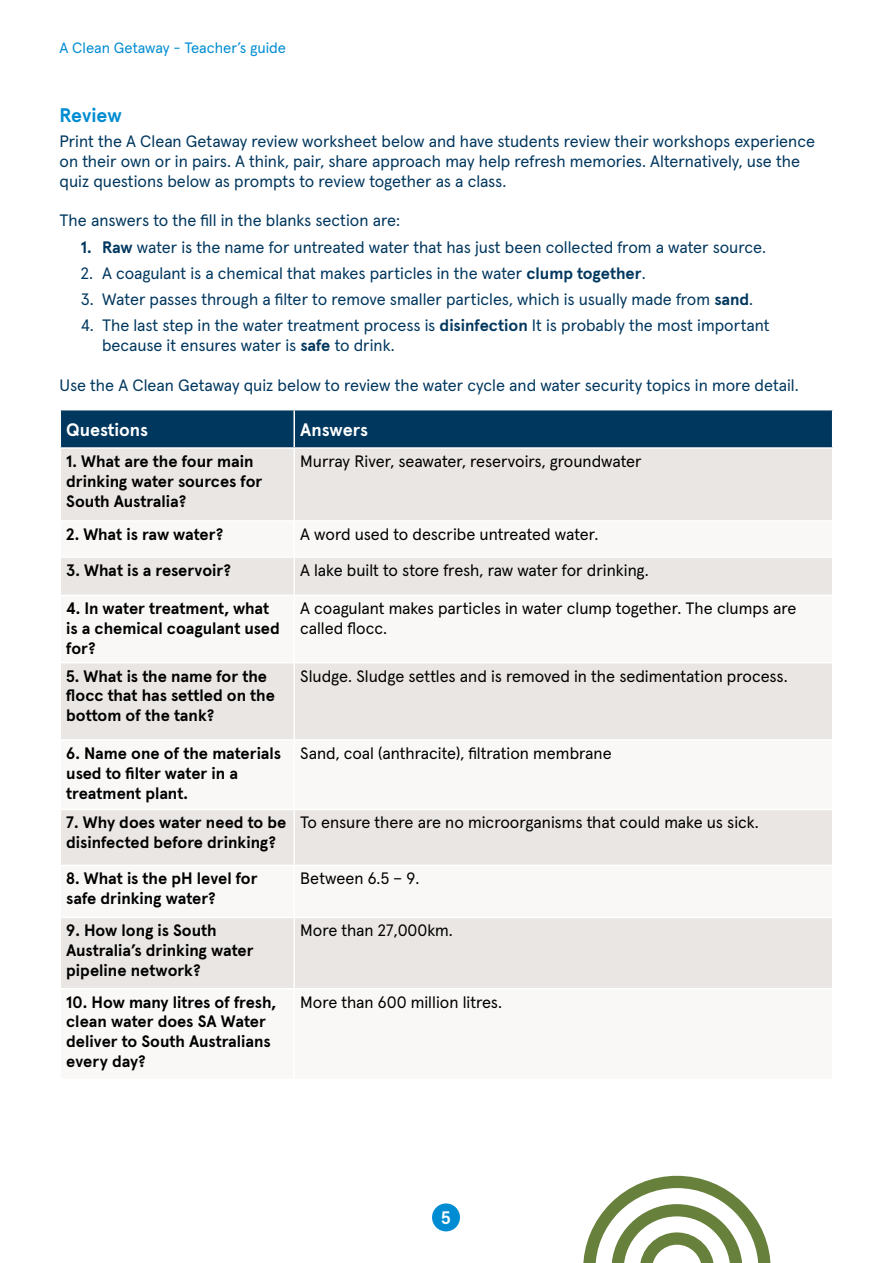
<style>
.page{position:relative;width:893px;height:1263px;background:#fff}
.page>*{position:absolute;margin:0;border:0;box-sizing:border-box;transform-origin:0 0}
.t1{font:700 19.5px "Apercu";letter-spacing:-.005em;color:#008cd2}
.t2{font:700 18px "Apercu";letter-spacing:-.005em;color:#fff}
.t3{font:16.5px/19.8px "Apercu";color:#00375e}
.t4{font:700 16.5px/19.8px "Apercu";letter-spacing:-.005em;color:#000}
.t5{font:16.5px/19.8px "Apercu";color:#000}
.t6{font:15px "Apercu";color:#008cd2}
.s1{font-weight:700}
</style>
<div class="page">
<div style="left:432px;top:1203px;width:28px;height:28px;background:#008cd2;border-radius:50%"></div>
<div style="left:61px;top:410px;width:771px;height:37px;background:#00375e"></div>
<div style="left:61px;top:449px;width:771px;height:71px;background:#eae6e3"></div>
<svg style="left:61px;top:558px;width:771px;height:430px;fill:#eae6e3"></svg>
<hr style="left:293px;top:410px;width:2px;height:37px;background:#fff">
<hr style="left:293px;top:449px;width:2px;height:71px;background:#fff">
<hr style="left:293px;top:558px;width:2px;height:37px;background:#fff">
<hr style="left:60px;top:595px;width:234px;height:1px;background:#fff">
<hr style="left:294px;top:595px;width:539px;height:1px;background:#fff">
<hr style="left:293px;top:596px;width:2px;height:66px;background:#fff">
<hr style="left:60px;top:662px;width:234px;height:1px;background:#fff">
<hr style="left:294px;top:662px;width:539px;height:1px;background:#fff">
<hr style="left:293px;top:663px;width:2px;height:76px;background:#fff">
<hr style="left:60px;top:739px;width:234px;height:2px;background:#fff">
<hr style="left:294px;top:739px;width:539px;height:2px;background:#fff">
<hr style="left:293px;top:741px;width:2px;height:68px;background:#fff">
<hr style="left:60px;top:809px;width:234px;height:1px;background:#fff">
<hr style="left:294px;top:809px;width:539px;height:1px;background:#fff">
<hr style="left:293px;top:810px;width:2px;height:55px;background:#fff">
<hr style="left:60px;top:865px;width:234px;height:1px;background:#fff">
<hr style="left:294px;top:865px;width:539px;height:1px;background:#fff">
<hr style="left:293px;top:866px;width:2px;height:51px;background:#fff">
<hr style="left:60px;top:917px;width:234px;height:1px;background:#fff">
<hr style="left:294px;top:917px;width:539px;height:1px;background:#fff">
<hr style="left:293px;top:918px;width:2px;height:70px;background:#fff">
<svg style="left:583px;top:1176px;width:188px;height:87px"></svg>
<p class="t6" style="left:60px;top:36px;width:228px">A Clean Getaway - Teacher’s guide</p>
<p class="t1" style="left:60px;top:100px;width:64px">Review</p>
<p class="t3" style="left:60px;top:130px;width:757px">Print the A Clean Getaway review worksheet below and have students review their workshops experience on their own or in pairs. A think, pair, share approach may help refresh memories. Alternatively, use the quiz questions below as prompts to review together as a class.</p>
<p class="t3" style="left:60px;top:209px;width:342px">The answers to the fill in the blanks section are:</p>
<p class="t3" style="left:81px;top:235px;width:687px"><span class="s1">1. Raw</span> water is the name for untreated water that has just been collected from a water source.</p>
<p class="t3" style="left:81px;top:262px;width:566px">2. A coagulant is a chemical that makes particles in the water <span class="s1">clump together</span>.</p>
<p class="t3" style="left:81px;top:288px;width:674px">3. Water passes through a filter to remove smaller particles, which is usually made from <span class="s1">sand</span>.</p>
<p class="t3" style="left:102px;top:314px;width:669px;text-indent:-21px">4. The last step in the water treatment process is <span class="s1">disinfection</span> It is probably the most important because it ensures water is <span class="s1">safe</span> to drink.</p>
<p class="t3" style="left:60px;top:373px;width:741px">Use the A Clean Getaway quiz below to review the water cycle and water security topics in more detail.</p>
<p class="t2" style="left:66px;top:416px;width:83px">Questions</p>
<p class="t2" style="left:300px;top:416px;width:69px">Answers</p>
<p class="t4" style="left:66px;top:450px;width:198px">1. What are the four main drinking water sources for<br>South Australia?</p>
<p class="t5" style="left:300px;top:450px;width:343px">Murray River, seawater, reservoirs, groundwater</p>
<p class="t4" style="left:66px;top:523px;width:159px">2. What is raw water?</p>
<p class="t5" style="left:300px;top:523px;width:300px">A word used to describe untreated water.</p>
<p class="t4" style="left:66px;top:559px;width:166px">3. What is a reservoir?</p>
<p class="t5" style="left:300px;top:559px;width:350px">A lake built to store fresh, raw water for drinking.</p>
<p class="t4" style="left:66px;top:597px;width:215px">4. In water treatment, what is a chemical coagulant used for?</p>
<p class="t5" style="left:300px;top:597px;width:498px">A coagulant makes particles in water clump together. The clumps are called flocc.</p>
<p class="t4" style="left:66px;top:665px;width:210px">5. What is the name for the flocc that has settled on the bottom of the tank?</p>
<p class="t5" style="left:300px;top:664px;width:489px">Sludge. Sludge settles and is removed in the sedimentation process.</p>
<p class="t4" style="left:66px;top:742px;width:216px">6. Name one of the materials used to filter water in a treatment plant.</p>
<p class="t5" style="left:300px;top:742px;width:313px">Sand, coal (anthracite), filtration membrane</p>
<p class="t4" style="left:66px;top:811px;width:222px">7. Why does water need to be disinfected before drinking?</p>
<p class="t5" style="left:300px;top:811px;width:460px">To ensure there are no microorganisms that could make us sick.</p>
<p class="t4" style="left:66px;top:867px;width:193px">8. What is the pH level for safe drinking water?</p>
<p class="t5" style="left:300px;top:867px;width:121px">Between 6.5 – 9.</p>
<p class="t4" style="left:66px;top:919px;width:189px">9. How long is South<br>Australia’s drinking water pipeline network?</p>
<p class="t5" style="left:300px;top:919px;width:154px">More than 27,000km.</p>
<p class="t4" style="left:66px;top:991px;width:211px">10. How many litres of fresh, clean water does SA Water deliver to South Australians every day?</p>
<p class="t5" style="left:300px;top:990px;width:203px">More than 600 million litres.</p>
<p class="t2" style="left:441px;top:1204px;width:11px">5</p>
</div>
